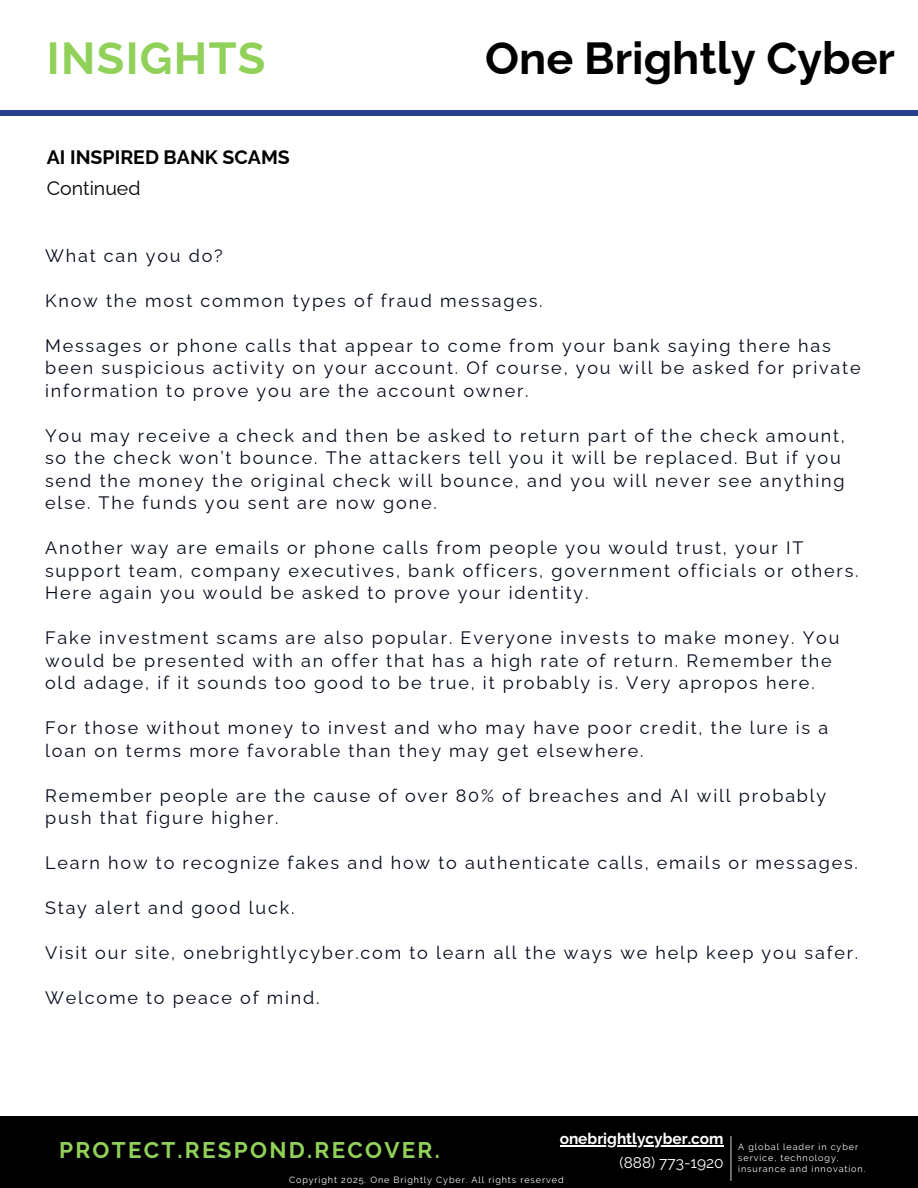
<style>
.page{position:relative;width:918px;height:1188px;background:#fff}
.page>*{position:absolute;margin:0;border:0;box-sizing:border-box;transform-origin:0 0}
.t1{font:700 45px "Raleway";color:#000}
.t2{font:700 45px "Raleway";letter-spacing:.03em;color:#91d159}
.t3{font:700 22.5px "Raleway";letter-spacing:.1em;color:#91d159}
.t4{font:700 19.5px/31.5px "Raleway";color:#000}
.t5{font:18px/22.5px "Raleway";letter-spacing:.1em;color:#020919}
.t6{font:700 15.45px/23.7px "Raleway";color:#fefefe;text-align:right}
.t7{font:9px/11.2px "Raleway";letter-spacing:.1em;color:#fefefe}
.s1{font-weight:400}
</style>
<div class="page">
<div style="left:0;top:1116px;width:918px;height:72px;background:#000"></div>
<hr style="left:730px;top:1136px;width:2px;height:45px;background:#b9babc">
<div style="left:0;top:110px;width:918px;height:6px;background:#253f8e"></div>
<hr style="left:560px;top:1145px;width:164px;height:1px;background:#fefefe">
<h5 class="t2" style="left:47px;top:32px;width:220px">INSIGHTS</h5>
<h5 class="t4" style="left:47px;top:141px;width:244px">AI INSPIRED BANK SCAMS<br><span class="s1">Continued</span></h5>
<p class="t1" style="left:485px;top:32px;width:411px">One Brightly Cyber</p>
<h1 class="t5" style="left:45px;top:244px;width:179px">What can you do?</h1>
<h2 class="t5" style="left:45px;top:289px;width:499px">Know the most common types of fraud messages.</h2>
<h4 class="t5" style="left:45px;top:334px;width:817px">Messages or phone calls that appear to come from your bank saying there has been suspicious activity on your account. Of course, you will be asked for private information to prove you are the account owner.</h4>
<h5 class="t5" style="left:45px;top:424px;width:801px">You may receive a check and then be asked to return part of the check amount, so the check won’t bounce. The attackers tell you it will be replaced. But if you send the money the original check will bounce, and you will never see anything else. The funds you sent are now gone.</h5>
<h5 class="t5" style="left:45px;top:537px;width:815px">Another way are emails or phone calls from people you would trust, your IT support team, company executives, bank officers, government officials or others.<br>Here again you would be asked to prove your identity.</h5>
<h5 class="t5" style="left:45px;top:627px;width:796px">Fake investment scams are also popular. Everyone invests to make money. You would be presented with an offer that has a high rate of return. Remember the old adage, if it sounds too good to be true, it probably is. Very apropos here.</h5>
<h5 class="t5" style="left:45px;top:717px;width:785px">For those without money to invest and who may have poor credit, the lure is a loan on terms more favorable than they may get elsewhere.</h5>
<h5 class="t5" style="left:45px;top:784px;width:783px">Remember people are the cause of over 80% of breaches and AI will probably push that figure higher.</h5>
<h5 class="t5" style="left:45px;top:852px;width:814px">Learn how to recognize fakes and how to authenticate calls, emails or messages.</h5>
<h5 class="t5" style="left:45px;top:897px;width:251px">Stay alert and good luck.</h5>
<h5 class="t5" style="left:45px;top:942px;width:815px">Visit our site, onebrightlycyber.com to learn all the ways we help keep you safer.</h5>
<h5 class="t5" style="left:45px;top:987px;width:276px">Welcome to peace of mind.</h5>
<p class="t6" style="left:560px;top:1127px;width:165px">onebrightlycyber.com <span class="s1">(888) 773-1920</span></p>
<p class="t7" style="left:289px;top:1174px;width:276px">Copyright 2025. One Brightly Cyber. All rights reserved</p>
<h3 class="t3" style="left:59px;top:1137px;width:382px">PROTECT.RESPOND.RECOVER.</h3>
<h6 class="t7" style="left:738px;top:1141px;width:129px">A global leader in cyber service, technology, insurance and innovation.</h6>
</div>
